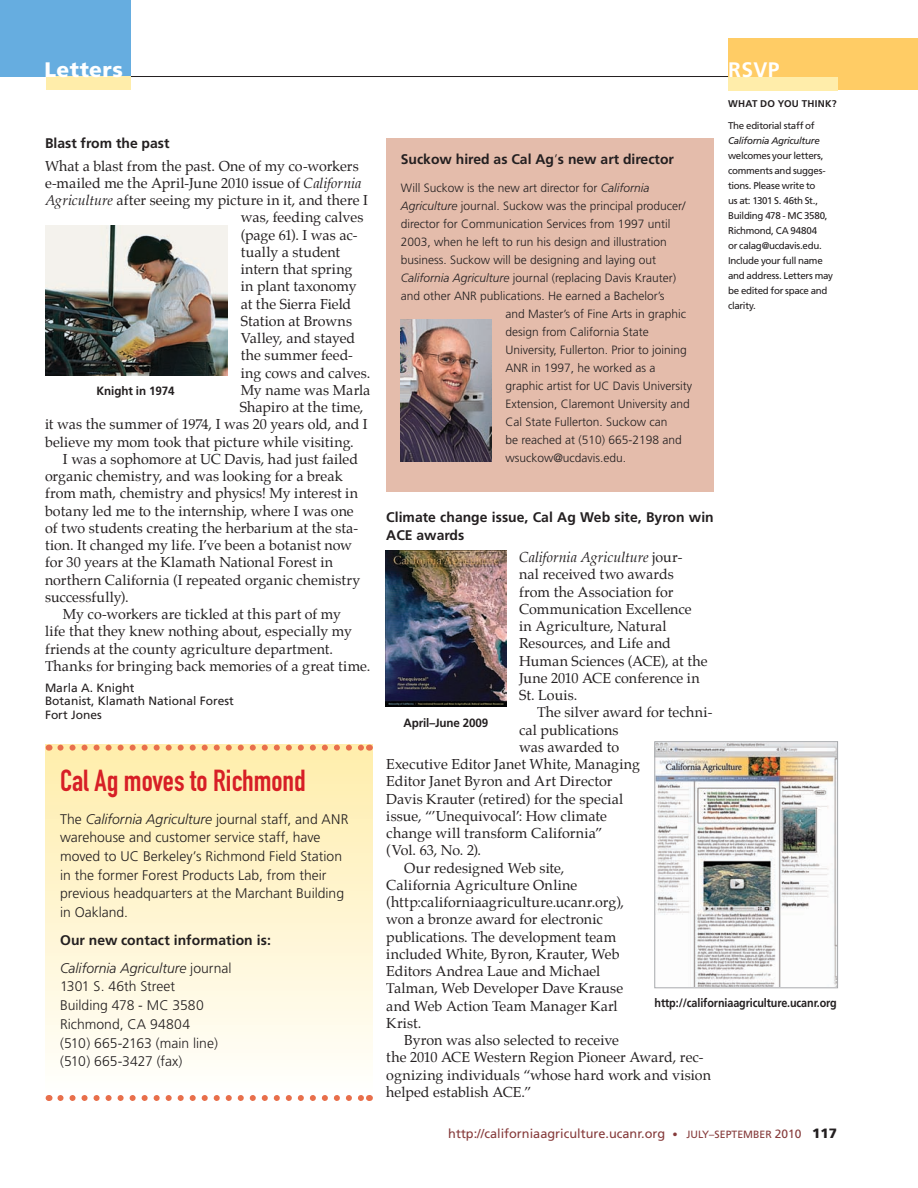
<style>
.page{position:relative;width:918px;height:1188px;background:#fff}
.page>*{position:absolute;margin:0;border:0;box-sizing:border-box;transform-origin:0 0}
.t1{font:30px "DIN Engschrift";color:#d71f26}
.t2{font:900 21px "Frutiger";letter-spacing:.02em;color:#fff}
.t3{font:700 21px "Frutiger";color:#fff}
.t4{font:14.25px/17.2px "Palatino";letter-spacing:.005em;color:#231f20}
.t5{font:300 13.95px/18.8px "Frutiger";color:#231f20}
.t6{font:700 13.95px/27.8px "Frutiger";color:#231f20}
.t7{font:12.75px "Frutiger";color:#863b3b}
.t8{font:300 12px "Frutiger";color:#231f20}
.t9{font:12px/13.5px "Frutiger";color:#231f20}
.t10{font:700 12px "Frutiger";letter-spacing:-.01em;color:#231f20;scale:.9 1}
.t11{font:700 12px "Frutiger";letter-spacing:-.01em;color:#231f20}
.t12{font:12px "Frutiger";color:#863b3b}
.t13{font:9.75px/15px "Frutiger";letter-spacing:-.03em;color:#231f20}
.t14{font:italic 9.75px "Frutiger";letter-spacing:-.035em;color:#231f20}
.t15{font:700 9.75px "Frutiger";letter-spacing:.025em;color:#231f20}
.s1{font-style:italic}
.s2{font-weight:300}
.s3{font-weight:300;font-style:italic}
.s4{font-size:10.5px}
.s5{font-weight:900;font-size:13.5px;color:#231f20}
</style>
<div class="page">
<div style="left:386px;top:138px;width:327px;height:353px;background:#e4bcab"></div>
<img style="left:400px;top:320px;width:92px;height:141px">
<div style="left:45px;top:745px;width:328px;height:353px;background:linear-gradient(to bottom,#feeaa9,#fffffd)"></div>
<img style="left:656px;top:743px;width:180px;height:243px">
<div style="left:654px;top:741px;width:184px;height:247px;border:1px solid #a7a9ac"></div>
<img style="left:386px;top:551px;width:120px;height:156px">
<hr style="left:46px;top:76px;width:799px;height:1px;background:#231f20">
<div style="left:728px;top:38px;width:190px;height:52px;background:#ffcc65"></div>
<div style="left:728px;top:77px;width:110px;height:13px;background:#ffedaa"></div>
<div style="left:0;top:0;width:131px;height:77px;background:#66ade0"></div>
<div style="left:46px;top:77px;width:85px;height:13px;background:#ffedaa"></div>
<svg style="left:60px;top:745px;width:303px;height:6px;background:#f6bd87"></svg>
<svg style="left:60px;top:1095px;width:303px;height:6px"></svg>
<img style="left:45px;top:225px;width:182px;height:150px">
<h2 class="t2" style="left:44px;top:57px;width:80px">Letters</h2>
<h2 class="t3" style="left:728px;top:57px;width:53px">RSVP</h2>
<p class="t15" style="left:728px;top:98px;width:110px">WHAT DO YOU THINK?</p>
<p class="t13" style="left:728px;top:118px;width:88px">The editorial staff of</p>
<p class="t14" style="left:728px;top:135px;width:93px">California Agriculture</p>
<p class="t13" style="left:728px;top:148px;width:106px">welcomes your letters, comments and sugges&shy;tions. Please write to<br>us at: 1301 S. 46th St.,<br>Building 478 - MC 3580,<br>Richmond, CA 94804<br>or calag@ucdavis.edu.<br>Include your full name and address. Letters may be edited for space and clarity.</p>
<p class="t6" style="left:45px;top:129px;width:126px">Blast from the past</p>
<p class="t4" style="left:45px;top:157px;width:315px">What a blast from the past. One of my co-workers</p>
<p class="t4" style="left:45px;top:174px;width:318px">e-mailed me the April-June 2010 issue of <span class="s1">California</span></p>
<p class="t4" style="left:45px;top:192px;width:324px"><span class="s1">Agriculture</span> after seeing my picture in it, and there I</p>
<p class="t4" style="left:241px;top:209px;width:124px">was, feeding calves</p>
<p class="t4" style="left:241px;top:226px;width:118px">(page 61). I was ac-</p>
<p class="t4" style="left:241px;top:243px;width:101px">tually a student</p>
<p class="t4" style="left:241px;top:261px;width:113px">intern that spring</p>
<p class="t4" style="left:241px;top:278px;width:117px">in plant taxonomy</p>
<p class="t4" style="left:241px;top:295px;width:112px">at the Sierra Field</p>
<p class="t4" style="left:241px;top:312px;width:113px">Station at Browns</p>
<p class="t4" style="left:241px;top:330px;width:116px">Valley, and stayed</p>
<p class="t4" style="left:241px;top:347px;width:114px">the summer feed-</p>
<p class="t4" style="left:241px;top:364px;width:131px">ing cows and calves.</p>
<p class="t4" style="left:241px;top:381px;width:131px">My name was Marla</p>
<p class="t4" style="left:240px;top:399px;width:125px">Shapiro at the time,</p>
<p class="t4" style="left:45px;top:416px;width:324px">it was the summer of 1974, I was 20 years old, and I</p>
<p class="t4" style="left:45px;top:433px;width:310px">believe my mom took that picture while visiting.</p>
<p class="t4" style="left:63px;top:450px;width:297px">I was a sophomore at UC Davis, had just failed</p>
<p class="t4" style="left:45px;top:468px;width:299px">organic chemistry, and was looking for a break</p>
<p class="t4" style="left:45px;top:485px;width:315px">from math, chemistry and physics! My interest in</p>
<p class="t4" style="left:45px;top:502px;width:310px">botany led me to the internship, where I was one</p>
<p class="t4" style="left:45px;top:519px;width:315px">of two students creating the herbarium at the sta-</p>
<p class="t4" style="left:45px;top:537px;width:309px">tion. It changed my life. I’ve been a botanist now</p>
<p class="t4" style="left:45px;top:554px;width:290px">for 30 years at the Klamath National Forest in</p>
<p class="t4" style="left:45px;top:571px;width:317px">northern California (I repeated organic chemistry</p>
<p class="t4" style="left:45px;top:588px;width:85px">successfully).</p>
<p class="t4" style="left:63px;top:606px;width:280px">My co-workers are tickled at this part of my</p>
<p class="t4" style="left:45px;top:623px;width:309px">life that they knew nothing about, especially my</p>
<p class="t4" style="left:45px;top:640px;width:290px">friends at the county agriculture department.</p>
<p class="t4" style="left:45px;top:657px;width:327px">Thanks for bringing back memories of a great time.</p>
<p class="t9" style="left:45px;top:681px;width:190px">Marla A. Knight<br>Botanist, Klamath National Forest<br>Fort Jones</p>
<p class="t6" style="left:401px;top:145px;width:275px">Suckow hired as Cal Ag<span class="s2">’</span>s new art director</p>
<p class="t8" style="left:401px;top:181px;width:250px">Will Suckow is the new art director for <span class="s1">California</span></p>
<p class="t8" style="left:401px;top:199px;width:286px"><span class="s1">Agriculture</span> journal. Suckow was the principal producer/</p>
<p class="t8" style="left:401px;top:217px;width:271px">director for Communication Services from 1997 until</p>
<p class="t8" style="left:401px;top:235px;width:268px">2003, when he left to run his design and illustration</p>
<p class="t8" style="left:401px;top:253px;width:257px">business. Suckow will be designing and laying out</p>
<p class="t8" style="left:401px;top:271px;width:277px"><span class="s1">California Agriculture</span> journal (replacing Davis Krauter)</p>
<p class="t8" style="left:401px;top:289px;width:265px">and other ANR publications. He earned a Bachelor’s</p>
<p class="t8" style="left:505px;top:307px;width:182px">and Master’s of Fine Arts in graphic</p>
<p class="t8" style="left:505px;top:325px;width:145px">design from California State</p>
<p class="t8" style="left:505px;top:343px;width:183px">University, Fullerton. Prior to joining</p>
<p class="t8" style="left:505px;top:361px;width:152px">ANR in 1997, he worked as a</p>
<p class="t8" style="left:505px;top:379px;width:188px">graphic artist for UC Davis University</p>
<p class="t8" style="left:505px;top:397px;width:186px">Extension, Claremont University and</p>
<p class="t8" style="left:505px;top:415px;width:164px">Cal State Fullerton. Suckow can</p>
<p class="t8" style="left:505px;top:433px;width:178px">be reached at (510) 665-2198 and</p>
<p class="t8" style="left:505px;top:451px;width:122px">wsuckow@ucdavis.edu.</p>
<p class="t11" style="left:97px;top:383px;width:80px">Knight in 1974</p>
<p class="t6" style="left:386px;top:509px;width:329px;line-height:17.2px">Climate change issue, Cal Ag Web site, Byron win<br>ACE awards</p>
<p class="t4" style="left:519px;top:548px;width:190px"><span class="s1">California Agriculture</span> jour-<br>nal received two awards from the Association for<br>Communication Excellence in Agriculture, Natural<br>Resources, and Life and<br>Human Sciences (ACE), at the<br>June 2010 ACE conference in<br>St. Louis.</p>
<p class="t4" style="left:537px;top:704px;width:177px">The silver award for techni-</p>
<p class="t4" style="left:519px;top:721px;width:101px">cal publications</p>
<p class="t4" style="left:519px;top:738px;width:102px">was awarded to</p>
<p class="t4" style="left:386px;top:756px;width:255px">Executive Editor Janet White, Managing</p>
<p class="t4" style="left:386px;top:773px;width:228px">Editor Janet Byron and Art Director</p>
<p class="t4" style="left:386px;top:790px;width:239px">Davis Krauter (retired) for the special</p>
<p class="t4" style="left:386px;top:807px;width:222px">issue, “’Unequivocal’: How climate</p>
<p class="t4" style="left:386px;top:825px;width:218px">change will transform California”</p>
<p class="t4" style="left:386px;top:842px;width:96px">(Vol. 63, No. 2).</p>
<p class="t4" style="left:404px;top:859px;width:162px">Our redesigned Web site,</p>
<p class="t4" style="left:386px;top:876px;width:193px">California Agriculture Online</p>
<p class="t4" style="left:386px;top:894px;width:239px">(http:californiaagriculture.ucanr.org),</p>
<p class="t4" style="left:386px;top:911px;width:218px">won a bronze award for electronic</p>
<p class="t4" style="left:386px;top:928px;width:231px">publications. The development team</p>
<p class="t4" style="left:386px;top:945px;width:235px">included White, Byron, Krauter, Web</p>
<p class="t4" style="left:386px;top:963px;width:216px">Editors Andrea Laue and Michael</p>
<p class="t4" style="left:386px;top:980px;width:238px">Talman, Web Developer Dave Krause</p>
<p class="t4" style="left:386px;top:997px;width:233px">and Web Action Team Manager Karl</p>
<p class="t4" style="left:386px;top:1014px;width:37px">Krist.</p>
<p class="t4" style="left:404px;top:1032px;width:216px">Byron was also selected to receive</p>
<p class="t4" style="left:386px;top:1049px;width:319px">the 2010 ACE Western Region Pioneer Award, rec-</p>
<p class="t4" style="left:386px;top:1066px;width:326px">ognizing individuals “whose hard work and vision</p>
<p class="t4" style="left:386px;top:1083px;width:147px">helped establish ACE.”</p>
<p class="t11" style="left:403px;top:716px;width:87px">April–June 2009</p>
<h1 class="t1" style="left:60px;top:763px;width:247px">Cal Ag moves to Richmond</h1>
<p class="t5" style="left:60px;top:809px;width:290px">The <span class="s1">California Agriculture</span> journal staff, and ANR warehouse and customer service staff, have moved to UC Berkeley’s Richmond Field Station in the former Forest Products Lab, from their previous headquarters at the Marchant Building in Oakland.</p>
<p class="t6" style="left:60px;top:926px;width:212px">Our new contact information is:<br><span class="s3">California Agriculture</span> <span class="s2">journal</span></p>
<p class="t5" style="left:60px;top:977px;width:160px">1301 S. 46th Street<br>Building 478 - MC 3580<br>Richmond, CA 94804 (510) 665-2163 (main line) (510) 665-3427 (fax)</p>
<p class="t10" style="left:655px;top:995px;width:204px">http://californiaagriculture.ucanr.org</p>
<p class="t7" style="left:448px;top:1126px;width:291px">http://californiaagriculture.ucanr.org <span class="s4">• July–se ptember</span></p>
<p class="t12" style="left:775px;top:1127px;width:64px">2010 <span class="s5">117</span></p>
</div>
